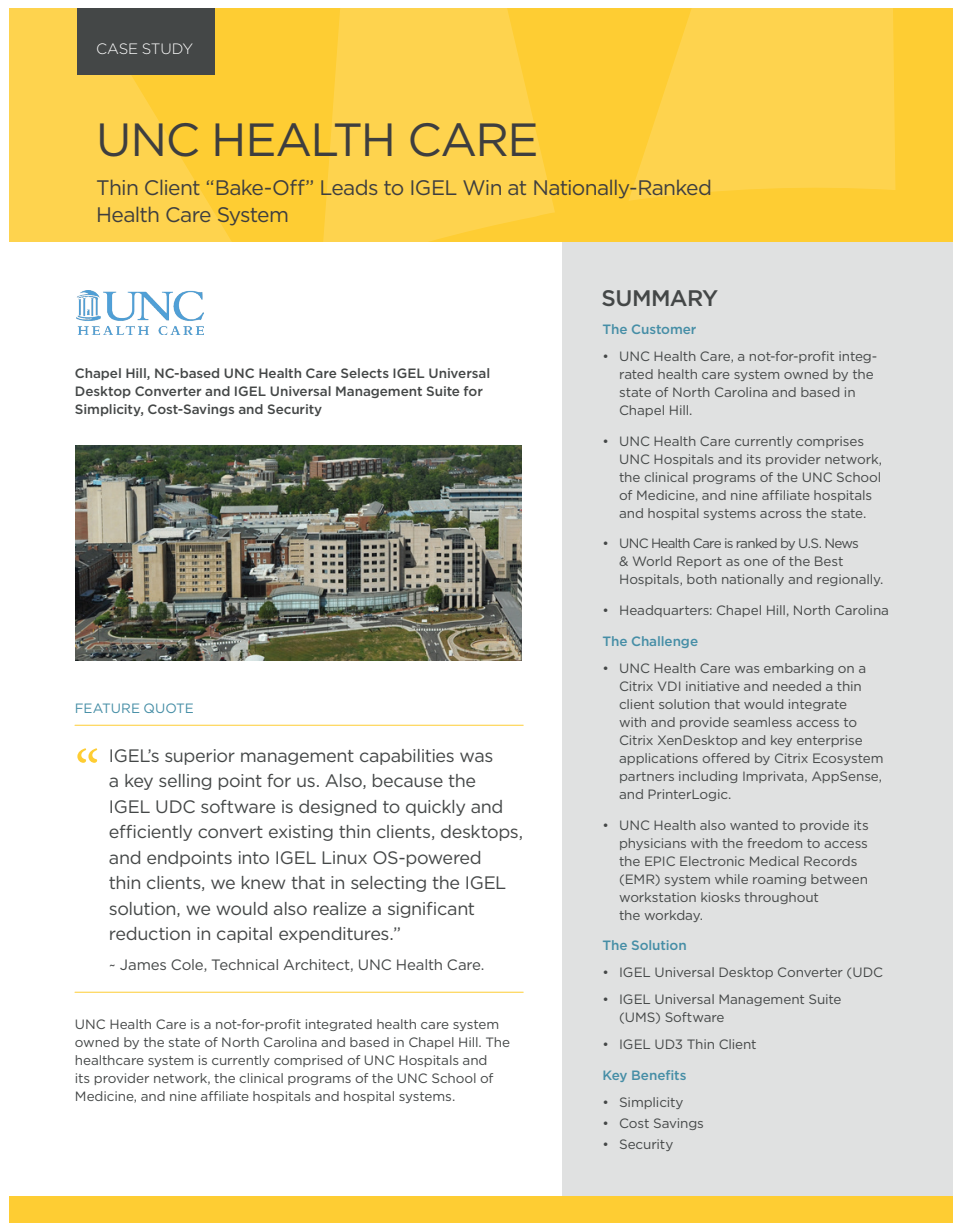
<style>
.page{position:relative;width:961px;height:1231px;background:#fff}
.page>*{position:absolute;margin:0;border:0;box-sizing:border-box;transform-origin:0 0}
.t1{font:63px "Minion Pro";color:#fecd33}
.t2{font:46.5px "Gotham";letter-spacing:-.03em;color:#3e3e3f}
.t3{font:500 22.5px "Gotham";letter-spacing:-.03em;color:#444747}
.t4{font:21px/27px "Gotham";letter-spacing:-.035em;color:#3e3e3f}
.t5{font:18px/25.5px "Gotham";letter-spacing:-.025em;color:#444747}
.t6{font:15px "Gotham";letter-spacing:-.015em;color:#444747}
.t7{font:300 15px "Gotham";letter-spacing:-.02em;color:#fff}
.t8{font:13.5px/18px "Gotham";letter-spacing:-.01em;color:#444747}
.t9{font:500 13.5px/18px "Gotham";letter-spacing:-.005em;color:#444747}
.t10{font:500 13.5px "Gotham";letter-spacing:-.005em;color:#468ea6}
.t11{font:13.5px "Gotham";letter-spacing:-.005em;color:#468ea6}
</style>
<div class="page">
<div style="left:9px;top:9px;width:943px;height:233px;background:#fecd33"></div>
<svg style="left:628px;top:8px;width:267px;height:193px;fill:#fed34e"></svg>
<svg style="left:320px;top:8px;width:235px;height:234px;fill:#fed34e"></svg>
<svg style="left:9px;top:8px;width:257px;height:327px;fill:#fed34e"></svg>
<div style="left:561px;top:242px;width:391px;height:980px;background:#e0e1e1"></div>
<div style="left:9px;top:1196px;width:943px;height:26px;background:#fecd33"></div>
<div style="left:77px;top:9px;width:138px;height:66px;background:#444747"></div>
<hr style="left:75px;top:725px;width:448px;height:1px;background:#fecd33">
<hr style="left:75px;top:992px;width:448px;height:1px;background:#fecd33">
<img style="left:77px;top:290px;width:126px;height:45px">
<img style="left:75px;top:445px;width:446px;height:215px">
<p class="t7" style="left:96px;top:39px;width:98px">CASE STUDY</p>
<h2 class="t2" style="left:96px;top:110px;width:444px">UNC HEALTH CARE</h2>
<h3 class="t4" style="left:96px;top:174px;width:617px">Thin Client “Bake-Off” Leads to IGEL Win at Nationally-Ranked<br>Health Care System</h3>
<p class="t9" style="left:75px;top:363px;width:417px">Chapel Hill, NC-based UNC Health Care Selects IGEL Universal<br>Desktop Converter and IGEL Universal Management Suite for<br>Simplicity, Cost-Savings and Security</p>
<p class="t11" style="left:75px;top:699px;width:120px">FEATURE QUOTE</p>
<p class="t5" style="left:109px;top:742px;width:415px">IGEL’s superior management capabilities was<br>a key selling point for us. Also, because the<br>IGEL UDC software is designed to quickly and efficiently convert existing thin clients, desktops, and endpoints into IGEL Linux OS-powered<br>thin clients, we knew that in selecting the IGEL solution, we would also realize a significant reduction in capital expenditures.”</p>
<p class="t6" style="left:109px;top:955px;width:377px">~ James Cole, Technical Architect, UNC Health Care.</p>
<h1 class="t1" style="left:75px;top:731px;width:27px">“</h1>
<p class="t8" style="left:75px;top:1014px;width:437px">UNC Health Care is a not-for-profit integrated health care system owned by the state of North Carolina and based in Chapel Hill. The healthcare system is currently comprised of UNC Hospitals and<br>its provider network, the clinical programs of the UNC School of Medicine, and nine affiliate hospitals and hospital systems.</p>
<h3 class="t3" style="left:601px;top:283px;width:118px">SUMMARY</h3>
<p class="t10" style="left:602px;top:320px;width:95px">The Customer</p>
<p class="t8" style="left:619px;top:347px;width:260px;text-indent:-16px">• UNC Health Care, a not-for-profit integ&shy;rated health care system owned by the state of North Carolina and based in<br>Chapel Hill.</p>
<p class="t8" style="left:619px;top:431px;width:264px;text-indent:-16px">• UNC Health Care currently comprises UNC Hospitals and its provider network, the clinical programs of the UNC School of Medicine, and nine affiliate hospitals and hospital systems across the state.</p>
<p class="t8" style="left:619px;top:534px;width:266px;text-indent:-16px">• UNC Health Care is ranked by U.S. News<br>&amp; World Report as one of the Best<br>Hospitals, both nationally and regionally.</p>
<p class="t8" style="left:602px;top:601px;width:288px">• Headquarters: Chapel Hill, North Carolina</p>
<p class="t10" style="left:602px;top:632px;width:97px">The Challenge</p>
<p class="t8" style="left:619px;top:659px;width:266px;text-indent:-16px">• UNC Health Care was embarking on a Citrix VDI initiative and needed a thin client solution that would integrate<br>with and provide seamless access to Citrix XenDesktop and key enterprise applications offered by Citrix Ecosystem partners including Imprivata, AppSense, and PrinterLogic.</p>
<p class="t8" style="left:619px;top:815px;width:251px;text-indent:-16px">• UNC Health also wanted to provide its physicians with the freedom to access the EPIC Electronic Medical Records (EMR) system while roaming between workstation kiosks throughout<br>the workday.</p>
<p class="t10" style="left:602px;top:936px;width:86px">The Solution</p>
<p class="t8" style="left:602px;top:963px;width:282px">• IGEL Universal Desktop Converter (UDC</p>
<p class="t8" style="left:619px;top:990px;width:224px;text-indent:-16px">• IGEL Universal Management Suite (UMS) Software</p>
<p class="t8" style="left:602px;top:1035px;width:156px">• IGEL UD3 Thin Client</p>
<p class="t10" style="left:602px;top:1066px;width:85px">Key Benefits</p>
<p class="t8" style="left:602px;top:1093px;width:83px">• Simplicity</p>
<p class="t8" style="left:602px;top:1114px;width:103px">• Cost Savings</p>
<p class="t8" style="left:602px;top:1135px;width:72px">• Security</p>
</div>
